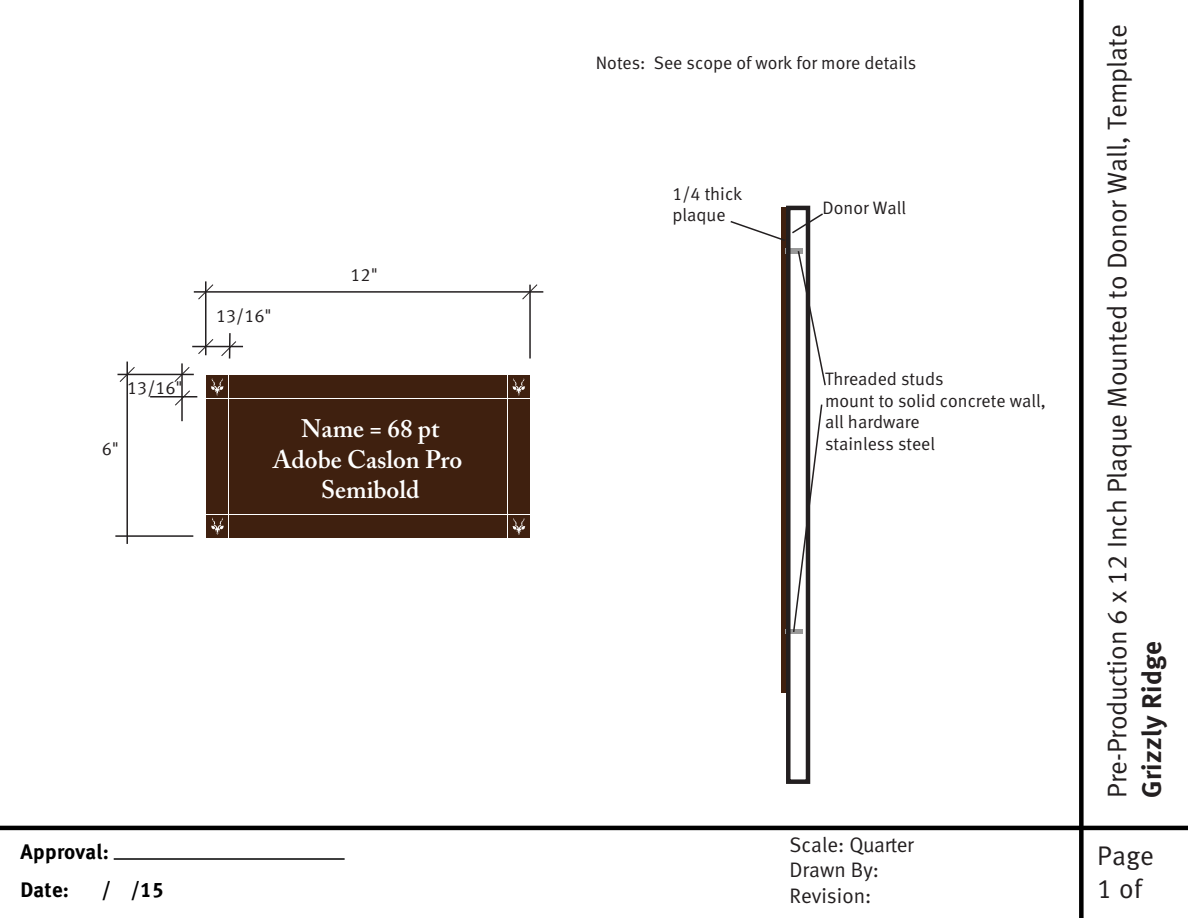
<style>
.page{position:relative;width:1188px;height:918px;background:#fff}
.page>*{position:absolute;margin:0;border:0;box-sizing:border-box;transform-origin:0 0}
.t1{font:27px/32.4px "Meta Normal LF";color:#231f20}
.t2{font:27px "Meta Bold LF";letter-spacing:.01em;color:#231f20}
.t3{font:600 25.2px/30.3px "Adobe Caslon Pro";color:#fff;text-align:center}
.t4{font:21px/24.9px "Meta Normal LF";color:#231f20}
.t5{font:21px "Meta Bold LF";letter-spacing:.01em;color:#000}
.t6{font:18px/21.6px "Meta Normal LF";color:#231f20}
</style>
<div class="page">
<hr style="left:114px;top:858px;width:231px;height:2px;background:#000">
<div style="left:1079px;top:0;width:5px;height:918px;background:#000"></div>
<hr style="left:0;top:826px;width:1188px;height:4px;background:#000">
<div style="left:782px;top:207px;width:6px;height:485px;background:#3f200f"></div>
<div style="left:785px;top:249px;width:18px;height:5px;background:#999"></div>
<hr style="left:785px;top:630px;width:18px;height:4px;background:#999">
<svg style="left:730px;top:212px;width:93px;height:30px"></svg>
<svg style="left:797px;top:249px;width:29px;height:138px"></svg>
<svg style="left:792px;top:403px;width:31px;height:231px"></svg>
<hr style="left:126px;top:362px;width:2px;height:182px;background:#231f20">
<hr style="left:194px;top:291px;width:349px;height:2px;background:#231f20">
<hr style="left:192px;top:346px;width:51px;height:1px;background:#231f20">
<hr style="left:181px;top:363px;width:2px;height:58px;background:#231f20">
<hr style="left:205px;top:281px;width:2px;height:74px;background:#231f20">
<hr style="left:529px;top:285px;width:2px;height:74px;background:#231f20">
<hr style="left:118px;top:374px;width:76px;height:1px;background:#231f20">
<hr style="left:115px;top:535px;width:78px;height:2px;background:#231f20">
<hr style="left:150px;top:396px;width:47px;height:2px;background:#231f20">
<svg style="left:522px;top:284px;width:16px;height:16px"></svg>
<svg style="left:197px;top:284px;width:17px;height:16px"></svg>
<svg style="left:197px;top:338px;width:17px;height:17px"></svg>
<svg style="left:221px;top:341px;width:16px;height:16px"></svg>
<svg style="left:174px;top:366px;width:16px;height:17px"></svg>
<svg style="left:119px;top:366px;width:17px;height:17px"></svg>
<svg style="left:174px;top:390px;width:17px;height:16px"></svg>
<hr style="left:229px;top:333px;width:2px;height:26px;background:#231f20">
<div style="left:206px;top:376px;width:324px;height:162px;background:#3f200f"></div>
<hr style="left:228px;top:376px;width:1px;height:162px;background:#fff">
<hr style="left:507px;top:376px;width:1px;height:162px;background:#fff">
<hr style="left:206px;top:398px;width:324px;height:1px;background:#fff">
<hr style="left:206px;top:514px;width:324px;height:1px;background:#fff">
<svg style="left:211px;top:378px;width:13px;height:18px"></svg>
<svg style="left:512px;top:378px;width:13px;height:18px"></svg>
<svg style="left:211px;top:518px;width:13px;height:17px"></svg>
<svg style="left:513px;top:518px;width:12px;height:17px"></svg>
<div style="left:786px;top:206px;width:24px;height:578px;border:4px solid #231f20"></div>
<p class="t6" style="left:596px;top:52px;width:322px">Notes: See scope of work for more details</p>
<p class="t6" style="left:127px;top:377px;width:57px">13/16"</p>
<p class="t6" style="left:102px;top:438px;width:19px">6"</p>
<p class="t6" style="left:216px;top:304px;width:57px">13/16"</p>
<p class="t6" style="left:351px;top:264px;width:29px">12"</p>
<h2 class="t3" style="left:273px;top:414px;width:191px">Name = 68 pt<br>Adobe Caslon Pro<br>Semibold</h2>
<p class="t6" style="left:672px;top:182px;width:71px">1/4 thick plaque</p>
<p class="t6" style="left:823px;top:197px;width:85px">Donor Wall</p>
<p class="t6" style="left:825px;top:368px;width:222px">Threaded studs<br>mount to solid concrete wall, all hardware<br>stainless steel</p>
<p class="t4" style="left:790px;top:832px;width:126px">Scale: Quarter<br>Drawn By:</p>
<p class="t5" style="left:20px;top:839px;width:90px">Approval:</p>
<p class="t5" style="left:102px;top:877px;width:64px">/ /15</p>
<p class="t5" style="left:20px;top:877px;width:50px">Date:</p>
<p class="t4" style="left:790px;top:883px;width:83px">Revision:</p>
<h1 class="t1" style="left:1101px;top:798px;width:775px;rotate:-90deg">Pre-Production 6 x 12 Inch Plaque Mounted to Donor Wall, Template</h1>
<h1 class="t2" style="left:1136px;top:798px;width:158px;rotate:-90deg">Grizzly Ridge</h1>
<h1 class="t1" style="left:1097px;top:840px;width:58px">Page<br>1 of</h1>
</div>
